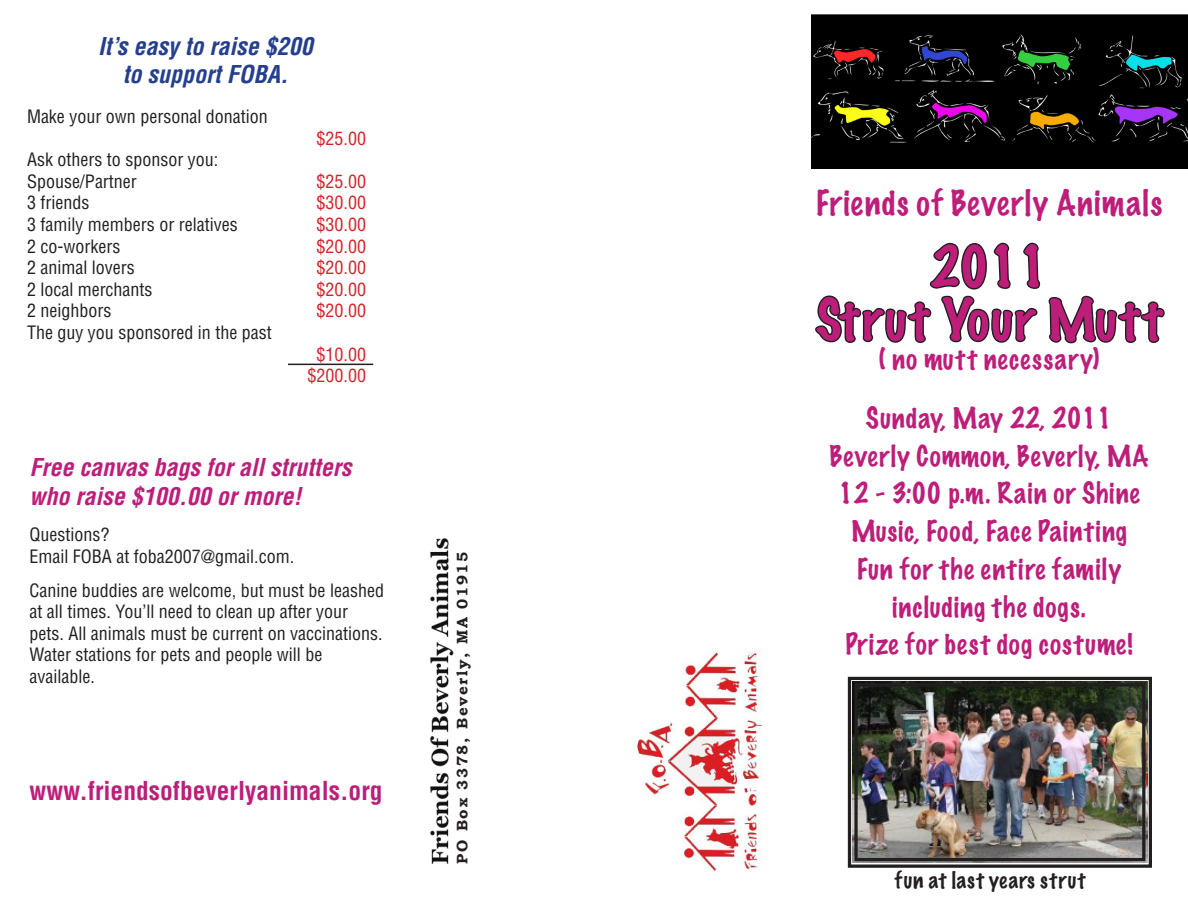
<style>
.page{position:relative;width:1188px;height:918px;background:#fff}
.page>*{position:absolute;margin:0;border:0;box-sizing:border-box;transform-origin:0 0}
.t1{font:100 51.75px "Marker Felt";letter-spacing:.045em;color:#bd1e79}
.t2{font:100 32.1px "Marker Felt";letter-spacing:.04em;color:#bd1e79}
.t3{font:100 26.55px/37.8px "Marker Felt";letter-spacing:.04em;color:#bd1e79;text-align:center}
.t4{font:100 26.55px "Marker Felt";color:#bd1e79}
.t5{font:700 condensed 25.5px "Helvetica";color:#bd1e79}
.t6{font:italic 700 condensed 24px/28.8px "Helvetica";color:#bd1e79}
.t7{font:italic 700 condensed 24px/28.8px "Helvetica";color:#253f8e;text-align:center}
.t8{font:100 21px "Marker Felt";letter-spacing:.055em;color:#231f20}
.t9{font:condensed 18px/21.6px "Helvetica";color:#231f20}
.t10{font:condensed 18px "Helvetica";color:#d1232a}
.t11{font:700 15.3px "Bookman Old Style";letter-spacing:.11em;color:#231f20}
</style>
<div class="page">
<img style="left:634px;top:651px;width:129px;height:221px">
<img style="left:430px;top:538px;width:24px;height:326px">
<hr style="left:288px;top:364px;width:85px;height:1px;background:#231f20">
<svg style="left:813px;top:168px;width:354px;height:176px"></svg>
<img style="left:812px;top:14px;width:376px;height:154px">
<img style="left:847px;top:676px;width:305px;height:192px">
<div style="left:854px;top:683px;width:291px;height:178px;border:3px solid #231f20"></div>
<svg style="left:892px;top:848px;width:198px;height:20px;background:#6d6a68"></svg>
<p class="t7" style="left:98px;top:31px;width:216px">It’s easy to raise $200 to support FOBA.</p>
<p class="t9" style="left:27px;top:105px;width:242px">Make your own personal donation</p>
<p class="t10" style="left:316px;top:127px;width:51px">$25.00</p>
<p class="t9" style="left:27px;top:148px;width:193px">Ask others to sponsor you:</p>
<p class="t9" style="left:27px;top:170px;width:111px">Spouse/Partner</p>
<p class="t10" style="left:316px;top:170px;width:51px">$25.00</p>
<p class="t9" style="left:27px;top:192px;width:64px">3 friends</p>
<p class="t10" style="left:316px;top:192px;width:51px">$30.00</p>
<p class="t9" style="left:27px;top:213px;width:212px">3 family members or relatives</p>
<p class="t10" style="left:316px;top:213px;width:51px">$30.00</p>
<p class="t9" style="left:27px;top:235px;width:95px">2 co-workers</p>
<p class="t10" style="left:316px;top:235px;width:51px">$20.00</p>
<p class="t9" style="left:27px;top:256px;width:109px">2 animal lovers</p>
<p class="t10" style="left:316px;top:256px;width:51px">$20.00</p>
<p class="t9" style="left:27px;top:278px;width:127px">2 local merchants</p>
<p class="t10" style="left:316px;top:278px;width:51px">$20.00</p>
<p class="t9" style="left:27px;top:300px;width:86px">2 neighbors</p>
<p class="t10" style="left:316px;top:300px;width:51px">$20.00</p>
<p class="t9" style="left:27px;top:321px;width:246px">The guy you sponsored in the past</p>
<p class="t10" style="left:316px;top:343px;width:51px">$10.00</p>
<p class="t10" style="left:308px;top:364px;width:60px">$200.00</p>
<p class="t6" style="left:29px;top:453px;width:323px">Free canvas bags for all strutters who raise $100.00 or more!</p>
<p class="t9" style="left:29px;top:524px;width:266px">Questions?<br>Email FOBA at foba2007@gmail.com.</p>
<p class="t9" style="left:29px;top:579px;width:356px">Canine buddies are welcome, but must be leashed at all times. You’ll need to clean up after your pets. All animals must be current on vaccinations.<br>Water stations for pets and people will be available.</p>
<p class="t5" style="left:29px;top:775px;width:355px">www.friendsofbeverlyanimals.org</p>
<p class="t11" style="left:453px;top:864px;width:313px;rotate:-90deg">PO Box 3378, Beverly, MA 01915</p>
<p class="t2" style="left:816px;top:187px;width:348px">Friends of Beverly Animals</p>
<p class="t1" style="left:930px;top:241px;width:119px">2011</p>
<p class="t1" style="left:816px;top:295px;width:347px">Strut Your Mutt</p>
<p class="t3" style="left:879px;top:341px;width:222px">( no mutt necessary)</p>
<p class="t4" style="left:866px;top:405px;width:248px">Sunday, May 22, 2011</p>
<p class="t3" style="left:829px;top:438px;width:321px">Beverly Common, Beverly, MA<br>12 - 3:00 p.m. Rain or Shine<br>Music, Food, Face Painting<br>Fun for the entire family including the dogs.</p>
<p class="t3" style="left:845px;top:627px;width:289px">Prize for best dog costume!</p>
<p class="t8" style="left:895px;top:870px;width:192px">fun at last years strut</p>
</div>
